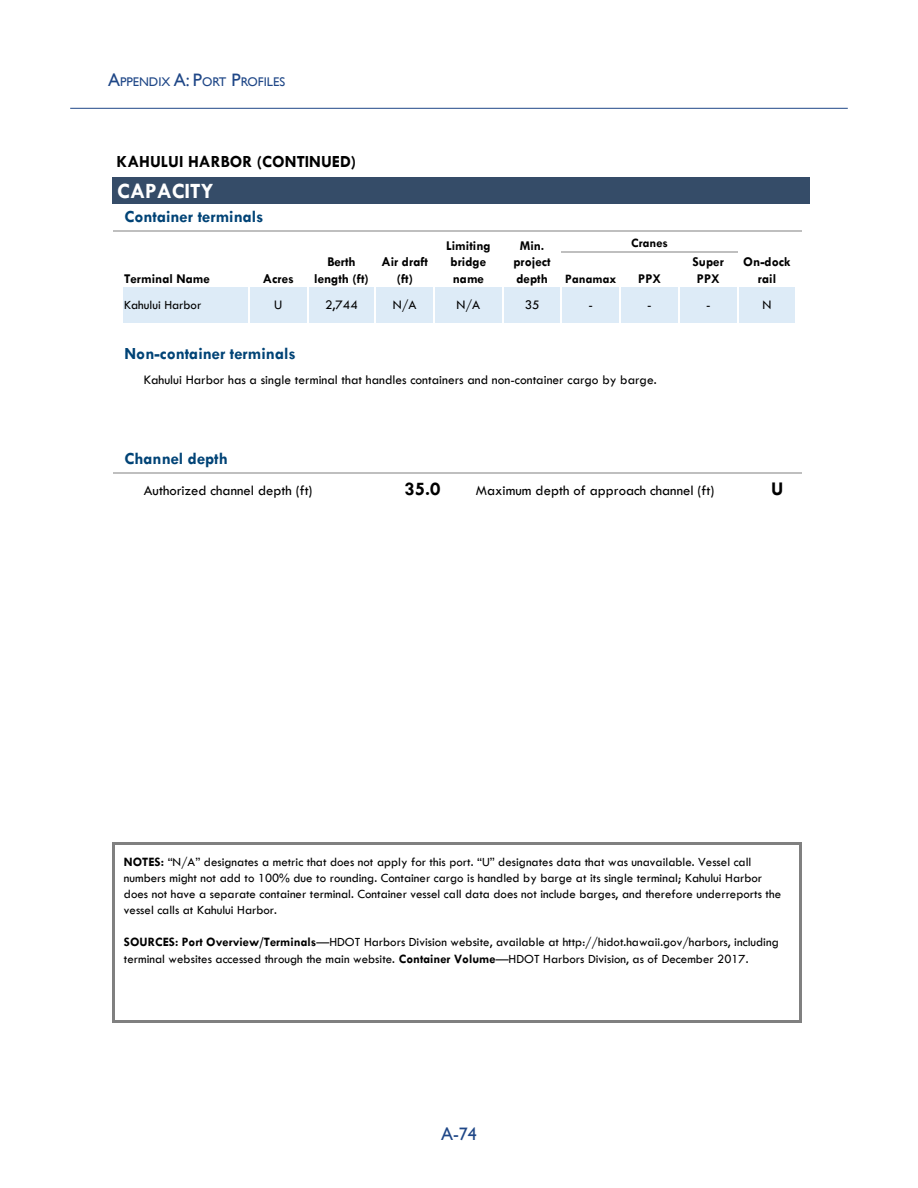
<style>
.page{position:relative;width:918px;height:1188px;background:#fff}
.page>*{position:absolute;margin:0;border:0;box-sizing:border-box;transform-origin:0 0}
.t1{font:700 22.05px "Tw Cen";color:#fff}
.t2{font:700 19.5px "Tw Cen";color:#000}
.t3{font:18px "Gill Sans";color:#1f4787}
.t4{font:700 17.25px "Tw Cen";color:#004376}
.t5{font:700 17.25px "Tw Cen";color:#000}
.t6{font:14.7px "Tw Cen";color:#000}
.t7{font:700 13.5px/16.6px "Tw Cen";color:#000;text-align:center}
.t8{font:13.5px "Tw Cen";color:#000}
.t9{font:12.9px/16.2px "Tw Cen";color:#000}
.t10{font:700 12.9px "Tw Cen";color:#000}
.t11{font:12.6px "Gill Sans";color:#1f4787}
.s1{font-size:18px}
.s2{font-weight:700}
</style>
<div class="page">
<div style="left:112px;top:177px;width:698px;height:26px;background:#354c68"></div>
<div style="left:122px;top:287px;width:675px;height:36px;background:#ddebf7"></div>
<hr style="left:248px;top:287px;width:1px;height:36px;background:#fff">
<hr style="left:307px;top:287px;width:1px;height:36px;background:#fff">
<hr style="left:375px;top:287px;width:1px;height:36px;background:#fff">
<hr style="left:433px;top:287px;width:2px;height:36px;background:#fff">
<hr style="left:502px;top:287px;width:1px;height:36px;background:#fff">
<hr style="left:561px;top:287px;width:1px;height:36px;background:#fff">
<hr style="left:620px;top:287px;width:1px;height:36px;background:#fff">
<hr style="left:678px;top:287px;width:1px;height:36px;background:#fff">
<hr style="left:737px;top:287px;width:1px;height:36px;background:#fff">
<hr style="left:796px;top:287px;width:1px;height:36px;background:#fff">
<hr style="left:113px;top:842px;width:2px;height:181px;background:#808080">
<hr style="left:799px;top:845px;width:2px;height:178px;background:#808080">
<hr style="left:114px;top:230px;width:688px;height:1px;background:#bfbfbf">
<hr style="left:561px;top:251px;width:177px;height:1px;background:#bfbfbf">
<hr style="left:114px;top:472px;width:688px;height:1px;background:#bfbfbf">
<hr style="left:115px;top:842px;width:686px;height:3px;background:#808080">
<hr style="left:115px;top:1021px;width:686px;height:2px;background:#808080">
<hr style="left:70px;top:108px;width:778px;height:1px;background:#1f4787">
<p class="t11" style="left:108px;top:74px;width:179px"><span class="s1">A</span>PPENDIX <span class="s1">A: P</span>ORT <span class="s1">P</span>ROFILES</p>
<p class="t5" style="left:117px;top:151px;width:241px">KAHULUI HARBOR (CONTINUED)</p>
<p class="t1" style="left:117px;top:177px;width:98px">CAPACITY</p>
<p class="t4" style="left:125px;top:206px;width:141px">Container terminals</p>
<p class="t7" style="left:124px;top:270px;width:87px">Terminal Name</p>
<p class="t7" style="left:263px;top:270px;width:33px">Acres</p>
<p class="t7" style="left:314px;top:253px;width:56px">Berth length (ft)</p>
<p class="t7" style="left:381px;top:253px;width:48px">Air draft (ft)</p>
<p class="t7" style="left:446px;top:237px;width:46px">Limiting bridge name</p>
<p class="t7" style="left:513px;top:237px;width:39px">Min. project depth</p>
<p class="t10" style="left:631px;top:236px;width:38px">Cranes</p>
<p class="t10" style="left:565px;top:271px;width:53px">Panamax</p>
<p class="t7" style="left:638px;top:270px;width:24px">PPX</p>
<p class="t7" style="left:693px;top:253px;width:33px">Super<br>PPX</p>
<p class="t7" style="left:743px;top:253px;width:49px">On-dock rail</p>
<p class="t9" style="left:124px;top:297px;width:79px">Kahului Harbor</p>
<p class="t8" style="left:274px;top:297px;width:10px">U</p>
<p class="t8" style="left:325px;top:297px;width:34px">2,744</p>
<p class="t8" style="left:393px;top:297px;width:25px">N/A</p>
<p class="t8" style="left:457px;top:297px;width:25px">N/A</p>
<p class="t8" style="left:525px;top:297px;width:16px">35</p>
<p class="t8" style="left:589px;top:297px;width:6px">-</p>
<p class="t8" style="left:647px;top:297px;width:6px">-</p>
<p class="t8" style="left:706px;top:297px;width:6px">-</p>
<p class="t8" style="left:763px;top:297px;width:10px">N</p>
<p class="t4" style="left:125px;top:343px;width:173px">Non-container terminals</p>
<p class="t8" style="left:144px;top:372px;width:515px">Kahului Harbor has a single terminal that handles containers and non-container cargo by barge.</p>
<p class="t4" style="left:125px;top:449px;width:105px">Channel depth</p>
<p class="t2" style="left:404px;top:477px;width:38px">35.0</p>
<p class="t2" style="left:771px;top:477px;width:14px">U</p>
<p class="t6" style="left:144px;top:481px;width:170px">Authorized channel depth (ft)</p>
<p class="t6" style="left:476px;top:481px;width:240px">Maximum depth of approach channel (ft)</p>
<p class="t9" style="left:124px;top:853px;width:659px"><span class="s2">NOTES:</span> “N/A” designates a metric that does not apply for this port. “U” designates data that was unavailable. Vessel call numbers might not add to 100% due to rounding. Container cargo is handled by barge at its single terminal; Kahului Harbor does not have a separate container terminal. Container vessel call data does not include barges, and therefore underreports the vessel calls at Kahului Harbor.</p>
<p class="t9" style="left:124px;top:934px;width:656px"><span class="s2">SOURCES: Port Overview/Terminals</span>—HDOT Harbors Division website, available at http://hidot.hawaii.gov/harbors, including terminal websites accessed through the main website. <span class="s2">Container Volume</span>—HDOT Harbors Division, as of December 2017.</p>
<h3 class="t3" style="left:441px;top:1124px;width:37px">A-74</h3>
</div>
